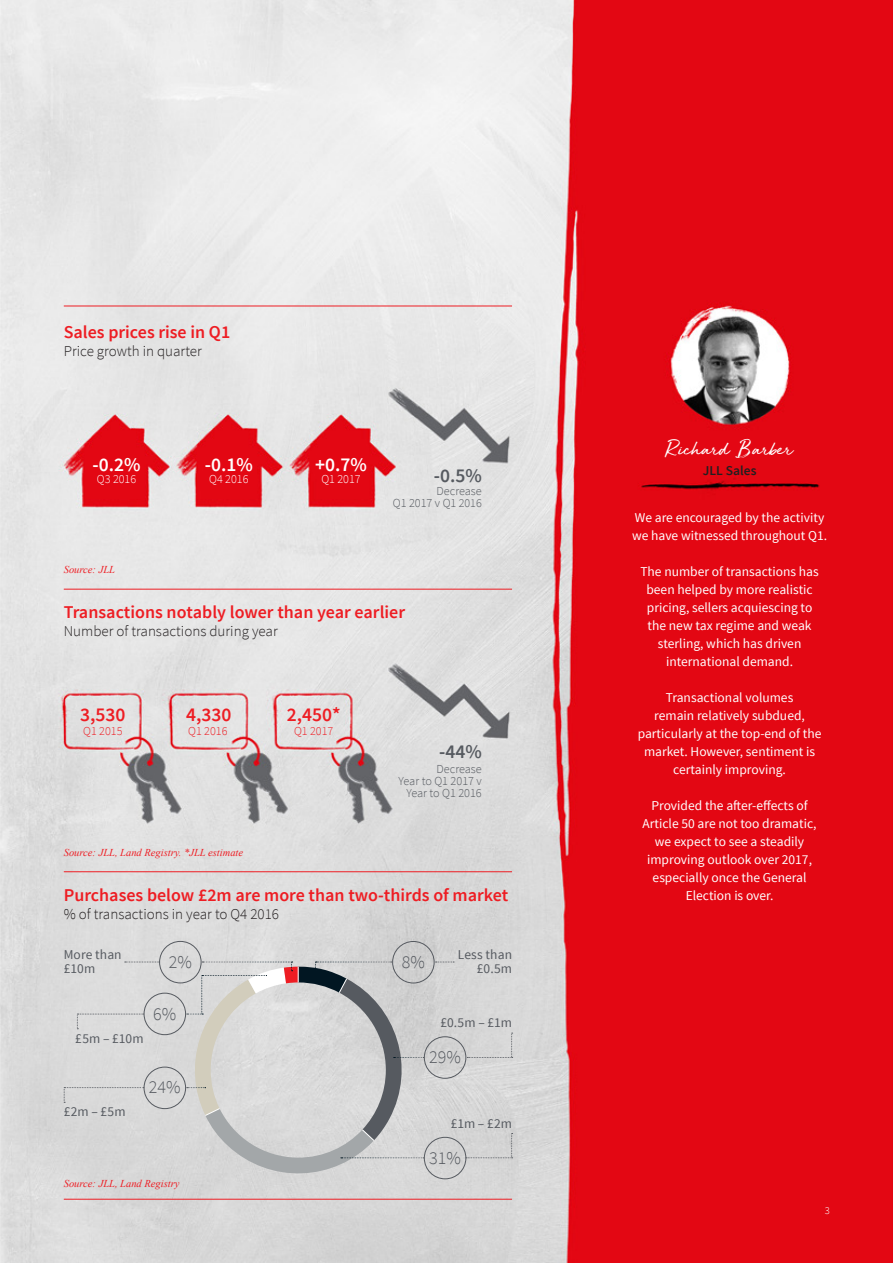
<style>
.page{position:relative;width:893px;height:1263px;background:#fff}
.page>*{position:absolute;margin:0;border:0;box-sizing:border-box;transform-origin:0 0}
.t1{font:22.5px "Golden Plains";color:#fff}
.t2{font:600 19.5px "Source Sans Pro";color:#ee1d23}
.t3{font:600 19.5px "Source Sans Pro";color:#fff}
.t4{font:600 19.5px "Source Sans Pro";color:#565a60}
.t5{font:600 18px "Source Sans Pro";color:#ee1d23}
.t6{font:300 18px "Source Sans Pro";color:#565a60}
.t7{font:300 15px "Source Sans Pro";color:#231f20}
.t8{font:13.5px/18px "Source Sans Pro";color:#fff;text-align:center}
.t9{font:13.5px/13.5px "Source Sans Pro";letter-spacing:.005em;color:#565a60}
.t10{font:600 13.5px "Source Sans Pro";color:#231f20}
.t11{font:300 12.3px/12px "Source Sans Pro";color:#565a60;text-align:right}
.t12{font:300 12.15px "Source Sans Pro";color:#fff}
.t13{font:300 12.15px "Source Sans Pro";color:#ee1d23}
.t14{font:italic 10.5px "Times New Roman";color:#ee1d23}
.t15{font:300 10.5px "Source Sans Pro";color:#fff}
.s1{font-size:12px}
</style>
<div class="page">
<img style="left:0;top:0;width:893px;height:1263px">
<hr style="left:64px;top:589px;width:448px;height:1px;background:#ee1d23">
<hr style="left:64px;top:871px;width:448px;height:1px;background:#ee1d23">
<hr style="left:64px;top:1199px;width:448px;height:1px;background:#ee1d23">
<svg style="left:466px;top:1133px;width:47px;height:25px"></svg>
<svg style="left:467px;top:1033px;width:46px;height:25px"></svg>
<svg style="left:125px;top:962px;width:34px;height:1px"></svg>
<svg style="left:435px;top:962px;width:19px;height:1px"></svg>
<svg style="left:77px;top:1014px;width:67px;height:15px"></svg>
<svg style="left:64px;top:1087px;width:80px;height:16px"></svg>
<div style="left:159px;top:941px;width:42px;height:42px;border:1px solid #565a60;border-radius:50%"></div>
<div style="left:392px;top:941px;width:42px;height:42px;border:1px solid #565a60;border-radius:50%"></div>
<div style="left:144px;top:993px;width:42px;height:42px;border:1px solid #565a60;border-radius:50%"></div>
<div style="left:144px;top:1067px;width:42px;height:42px;border:1px solid #565a60;border-radius:50%"></div>
<div style="left:424px;top:1137px;width:42px;height:42px;border:1px solid #565a60;border-radius:50%"></div>
<div style="left:424px;top:1036px;width:42px;height:43px;border:1px solid #565a60;border-radius:50%"></div>
<svg style="left:181px;top:962px;width:243px;height:222px;background:#cbcbcb"></svg>
<hr style="left:64px;top:306px;width:448px;height:1px;background:#ee1d23">
<p class="t5" style="left:64px;top:320px;width:168px">Sales prices rise in Q1</p>
<p class="t7" style="left:64px;top:341px;width:140px">Price growth in quarter</p>
<p class="t3" style="left:93px;top:452px;width:50px">-0.2%</p>
<p class="t12" style="left:97px;top:472px;width:41px">Q3 2016</p>
<p class="t3" style="left:205px;top:452px;width:50px">-0.1%</p>
<p class="t12" style="left:209px;top:472px;width:41px">Q4 2016</p>
<p class="t3" style="left:315px;top:452px;width:53px">+0.7%</p>
<p class="t12" style="left:321px;top:472px;width:41px">Q1 2017</p>
<p class="t4" style="left:434px;top:463px;width:50px">-0.5%</p>
<p class="t11" style="left:393px;top:485px;width:90px">Decrease<br>Q1 2017 v Q1 <span class="s1">2016</span></p>
<p class="t14" style="left:64px;top:563px;width:53px">Source: JLL</p>
<p class="t5" style="left:64px;top:601px;width:343px">Transactions notably lower than year earlier</p>
<p class="t7" style="left:64px;top:622px;width:216px">Number of transactions during year</p>
<p class="t2" style="left:80px;top:702px;width:47px">3,530</p>
<p class="t13" style="left:83px;top:723px;width:41px">Q1 2015</p>
<p class="t2" style="left:186px;top:702px;width:47px">4,330</p>
<p class="t13" style="left:188px;top:723px;width:41px">Q1 2016</p>
<p class="t2" style="left:287px;top:702px;width:55px">2,450*</p>
<p class="t13" style="left:294px;top:723px;width:41px">Q1 2017</p>
<p class="t14" style="left:64px;top:846px;width:181px">Source: JLL, Land Registry. *JLL estimate</p>
<p class="t4" style="left:439px;top:739px;width:44px">-44%</p>
<p class="t11" style="left:399px;top:763px;width:85px">Decrease<br>Year to Q1 2017 v<br>Year to Q1 2016</p>
<p class="t5" style="left:64px;top:884px;width:446px">Purchases below £2m are more than two-thirds of market</p>
<p class="t7" style="left:64px;top:905px;width:217px">% of transactions in year to Q4 2016</p>
<p class="t9" style="left:64px;top:948px;width:59px">More than £10m</p>
<p class="t9" style="left:458px;top:948px;width:56px">Less than</p>
<p class="t6" style="left:169px;top:951px;width:25px">2%</p>
<p class="t6" style="left:402px;top:951px;width:25px">8%</p>
<p class="t6" style="left:153px;top:1003px;width:25px">6%</p>
<p class="t9" style="left:477px;top:962px;width:37px">£0.5m</p>
<p class="t9" style="left:440px;top:1016px;width:73px">£0.5m – £1m</p>
<p class="t9" style="left:75px;top:1032px;width:70px">£5m – £10m</p>
<p class="t9" style="left:64px;top:1105px;width:63px">£2m – £5m</p>
<p class="t6" style="left:149px;top:1076px;width:33px">24%</p>
<p class="t14" style="left:64px;top:1176px;width:117px">Source: JLL, Land Registry</p>
<p class="t6" style="left:429px;top:1046px;width:33px">29%</p>
<p class="t9" style="left:451px;top:1116px;width:63px">£1m – £2m</p>
<p class="t6" style="left:429px;top:1147px;width:33px">31%</p>
<p class="t1" style="left:667px;top:434px;width:128px">Richard Barber</p>
<p class="t10" style="left:703px;top:462px;width:55px">JLL Sales</p>
<p class="t8" style="left:632px;top:509px;width:197px;text-align:left">We are encouraged by the activity we have witnessed throughout Q1.</p>
<p class="t8" style="left:640px;top:563px;width:180px">The number of transactions has been helped by more realistic pricing, sellers acquiescing to the new tax regime and weak sterling, which has driven international demand.</p>
<p class="t8" style="left:638px;top:689px;width:185px">Transactional volumes<br>remain relatively subdued, particularly at the top-end of the market. However, sentiment is certainly improving.</p>
<p class="t8" style="left:643px;top:797px;width:175px">Provided the after-effects of<br>Article 50 are not too dramatic, we expect to see a steadily improving outlook over 2017, especially once the General<br>Election is over.</p>
<p class="t15" style="left:825px;top:1204px;width:7px">3</p>
</div>
